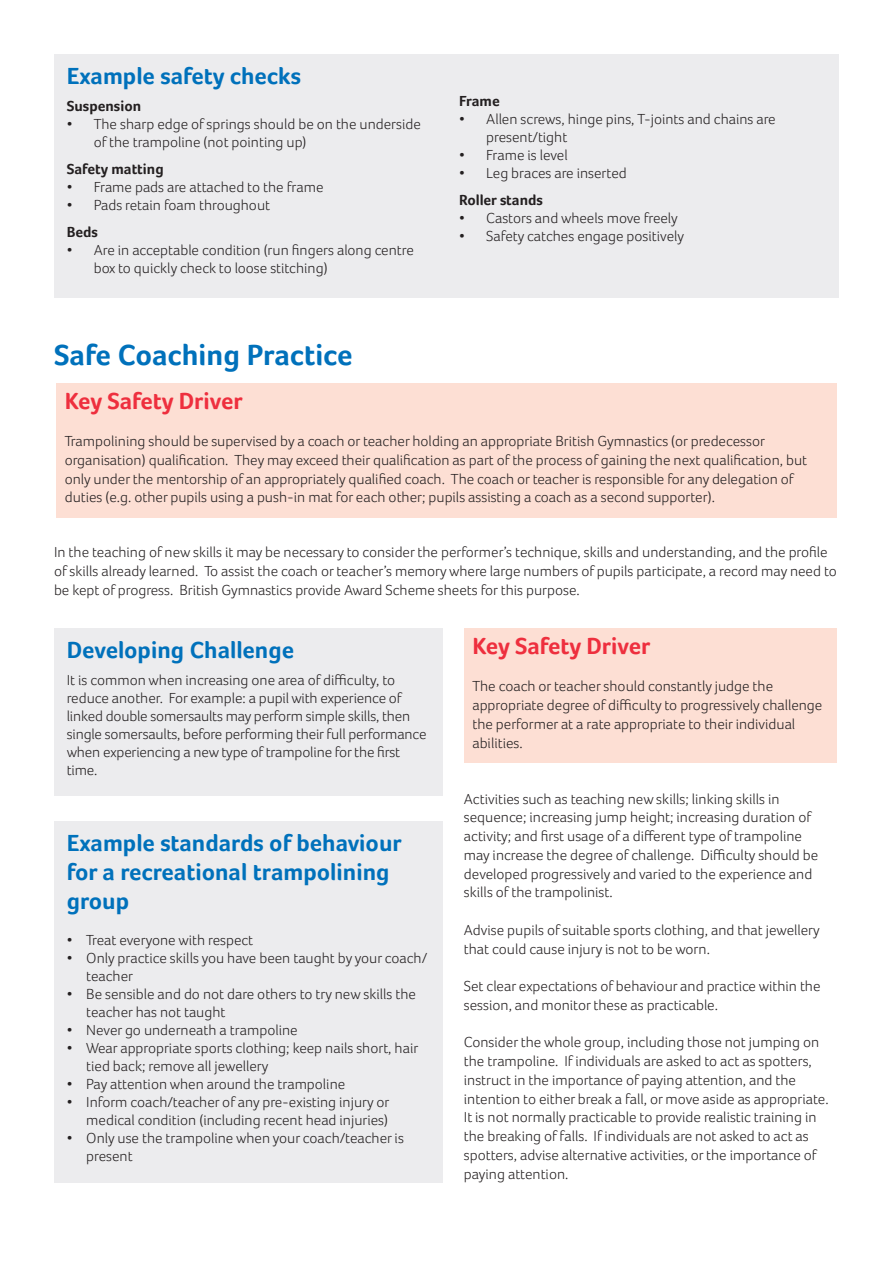
<style>
.page{position:relative;width:893px;height:1263px;background:#fff}
.page>*{position:absolute;margin:0;border:0;box-sizing:border-box;transform-origin:0 0}
.t1{font:700 30px "Foco";color:#0071bb}
.t2{font:700 24px/28.8px "Foco";color:#0071bb}
.t3{font:700 24px "Foco";color:#ee2f3e}
.t4{font:300 15px/18.8px "Foco";color:#231f20}
.t5{font:700 15px "Foco";color:#231f20}
</style>
<div class="page">
<div style="left:56px;top:383px;width:781px;height:134px;background:#fddfd4"></div>
<div style="left:54px;top:628px;width:388px;height:167px;background:#ececee"></div>
<div style="left:54px;top:821px;width:388px;height:361px;background:#ececee"></div>
<div style="left:464px;top:628px;width:373px;height:134px;background:#fddfd4"></div>
<div style="left:54px;top:54px;width:785px;height:244px;background:#ececee"></div>
<p class="t2" style="left:67px;top:61px;width:236px">Example safety checks</p>
<p class="t5" style="left:67px;top:97px;width:76px">Suspension</p>
<p class="t4" style="left:94px;top:115px;width:329px;line-height:18px;text-indent:-27px">• The sharp edge of springs should be on the underside of the trampoline (not pointing up)</p>
<p class="t5" style="left:67px;top:160px;width:98px">Safety matting</p>
<p class="t4" style="left:67px;top:177px;width:258px">• Frame pads are attached to the frame</p>
<p class="t4" style="left:67px;top:195px;width:205px">• Pads retain foam throughout</p>
<p class="t5" style="left:67px;top:223px;width:33px">Beds</p>
<p class="t4" style="left:94px;top:241px;width:322px;line-height:18px;text-indent:-27px">• Are in acceptable condition (run fingers along centre box to quickly check to loose stitching)</p>
<p class="t1" style="left:54px;top:337px;width:300px">Safe Coaching Practice</p>
<p class="t5" style="left:459px;top:92px;width:42px">Frame</p>
<p class="t4" style="left:486px;top:110px;width:291px;line-height:18px;text-indent:-27px">• Allen screws, hinge pins, T-joints and chains are present/tight</p>
<p class="t4" style="left:459px;top:146px;width:110px">• Frame is level</p>
<p class="t4" style="left:459px;top:164px;width:169px">• Leg braces are inserted</p>
<p class="t5" style="left:459px;top:191px;width:85px">Roller stands</p>
<p class="t4" style="left:459px;top:209px;width:220px">• Castors and wheels move freely</p>
<p class="t4" style="left:459px;top:227px;width:226px">• Safety catches engage positively</p>
<p class="t3" style="left:65px;top:386px;width:179px">Key Safety Driver</p>
<p class="t4" style="left:65px;top:432px;width:744px">Trampolining should be supervised by a coach or teacher holding an appropriate British Gymnastics (or predecessor organisation) qualification. They may exceed their qualification as part of the process of gaining the next qualification, but only under the mentorship of an appropriately qualified coach. The coach or teacher is responsible for any delegation of duties (e.g. other pupils using a push-in mat for each other; pupils assisting a coach as a second supporter).</p>
<p class="t4" style="left:54px;top:543px;width:784px">In the teaching of new skills it may be necessary to consider the performer’s technique, skills and understanding, and the profile of skills already learned. To assist the coach or teacher’s memory where large numbers of pupils participate, a record may need to be kept of progress. British Gymnastics provide Award Scheme sheets for this purpose.</p>
<p class="t2" style="left:67px;top:635px;width:229px">Developing Challenge</p>
<p class="t4" style="left:67px;top:671px;width:361px;line-height:18px">It is common when increasing one area of difficulty, to reduce another. For example: a pupil with experience of linked double somersaults may perform simple skills, then single somersaults, before performing their full performance when experiencing a new type of trampoline for the first time.</p>
<p class="t2" style="left:67px;top:828px;width:336px">Example standards of behaviour for a recreational trampolining group</p>
<p class="t4" style="left:67px;top:930px;width:188px">• Treat everyone with respect</p>
<p class="t4" style="left:86px;top:948px;width:343px;line-height:18px;text-indent:-20px">• Only practice skills you have been taught by your coach/ teacher</p>
<p class="t4" style="left:86px;top:984px;width:331px;line-height:18px;text-indent:-20px">• Be sensible and do not dare others to try new skills the teacher has not taught</p>
<p class="t4" style="left:67px;top:1020px;width:232px">• Never go underneath a trampoline</p>
<p class="t4" style="left:86px;top:1038px;width:334px;line-height:18px;text-indent:-20px">• Wear appropriate sports clothing; keep nails short, hair tied back; remove all jewellery</p>
<p class="t4" style="left:67px;top:1074px;width:280px">• Pay attention when around the trampoline</p>
<p class="t4" style="left:67px;top:1092px;width:324px;line-height:18px;text-align:right">• Inform coach/teacher of any pre-existing injury or medical condition (including recent head injuries)</p>
<p class="t4" style="left:86px;top:1128px;width:319px;line-height:18px;text-indent:-20px">• Only use the trampoline when your coach/teacher is present</p>
<p class="t3" style="left:472px;top:631px;width:179px">Key Safety Driver</p>
<p class="t4" style="left:472px;top:677px;width:351px">The coach or teacher should constantly judge the appropriate degree of difficulty to progressively challenge the performer at a rate appropriate to their individual abilities.</p>
<p class="t4" style="left:464px;top:789px;width:356px">Activities such as teaching new skills; linking skills in sequence; increasing jump height; increasing duration of activity; and first usage of a different type of trampoline may increase the degree of challenge. Difficulty should be developed progressively and varied to the experience and skills of the trampolinist.</p>
<p class="t4" style="left:464px;top:920px;width:357px">Advise pupils of suitable sports clothing, and that jewellery that could cause injury is not to be worn.</p>
<p class="t4" style="left:464px;top:977px;width:358px">Set clear expectations of behaviour and practice within the session, and monitor these as practicable.</p>
<p class="t4" style="left:464px;top:1033px;width:366px">Consider the whole group, including those not jumping on the trampoline. If individuals are asked to act as spotters, instruct in the importance of paying attention, and the intention to either break a fall, or move aside as appropriate.<br>It is not normally practicable to provide realistic training in the breaking of falls. If individuals are not asked to act as spotters, advise alternative activities, or the importance of paying attention.</p>
</div>
